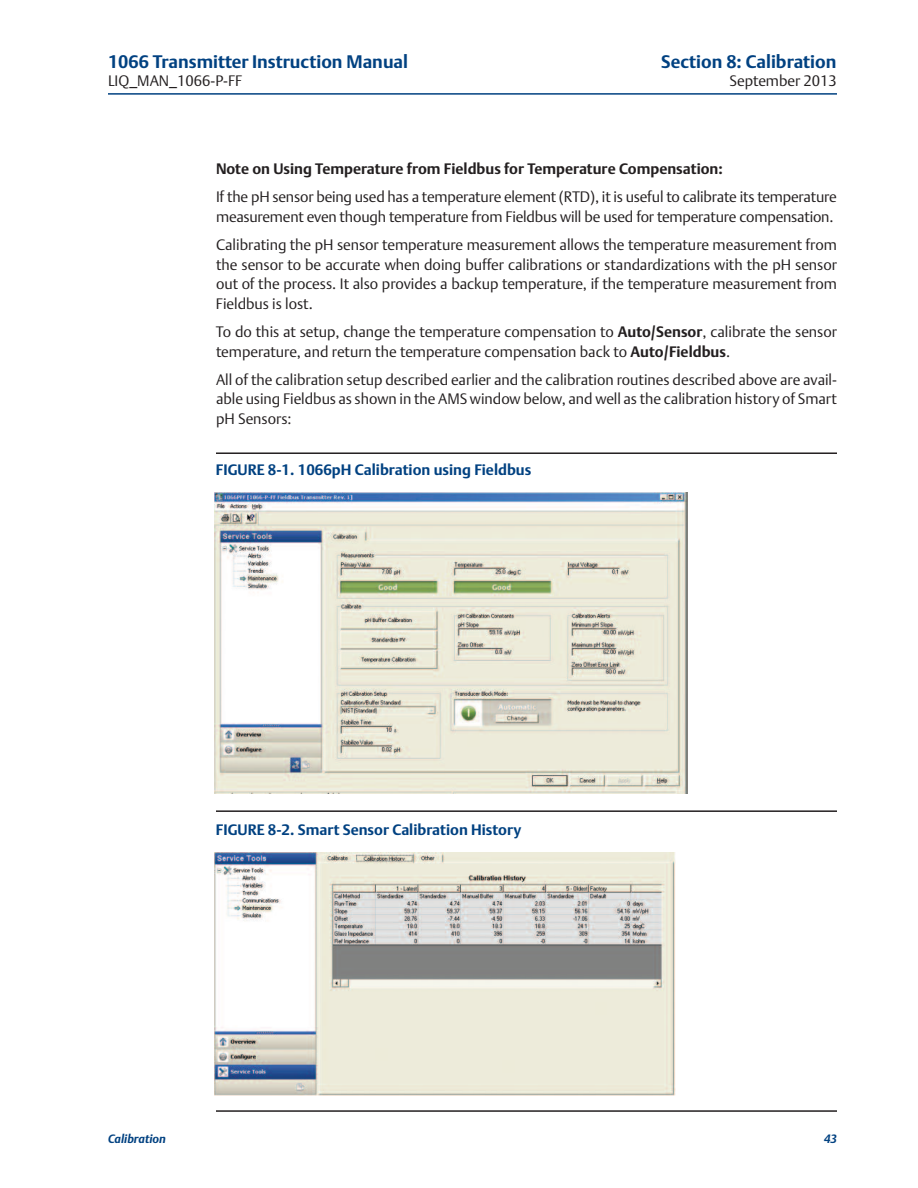
<style>
.page{position:relative;width:918px;height:1188px;background:#fff}
.page>*{position:absolute;margin:0;border:0;box-sizing:border-box;transform-origin:0 0}
.t1{font:700 18px "DTL Argo T";color:#014181}
.t2{font:15px/19.5px "DTL Argo T Light";letter-spacing:-.01em;color:#231f20}
.t3{font:700 15px "DTL Argo T";color:#014181}
.t4{font:700 15px "DTL Argo T";color:#231f20}
.t5{font:italic 700 12px "DTL Argo T";color:#014181}
.s1{font-family:"DTL Argo T";font-weight:700}
</style>
<div class="page">
<hr style="left:108px;top:93px;width:729px;height:2px;background:#014181">
<img style="left:215px;top:493px;width:473px;height:300px">
<hr style="left:216px;top:452px;width:621px;height:2px;background:#231f20">
<hr style="left:216px;top:810px;width:621px;height:2px;background:#231f20">
<img style="left:215px;top:852px;width:461px;height:243px">
<hr style="left:216px;top:1110px;width:621px;height:2px;background:#231f20">
<p class="t1" style="left:108px;top:51px;width:302px">1066 Transmitter Instruction Manual</p>
<p class="t1" style="left:661px;top:51px;width:177px">Section 8: Calibration</p>
<p class="t2" style="left:108px;top:71px;width:136px">LIQ_MAN_1066-P-FF</p>
<p class="t2" style="left:730px;top:71px;width:109px">September 2013</p>
<p class="t4" style="left:216px;top:160px;width:508px">Note on Using Temperature from Fieldbus for Temperature Compensation:</p>
<p class="t2" style="left:216px;top:187px;width:623px">If the pH sensor being used has a temperature element (RTD), it is useful to calibrate its temperature measurement even though temperature from Fieldbus will be used for temperature compensation.</p>
<p class="t2" style="left:216px;top:235px;width:623px;text-align:justify">Calibrating the pH sensor temperature measurement allows the temperature measurement from the sensor to be accurate when doing buffer calibrations or standardizations with the pH sensor out of the process. It also provides a backup temperature, if the temperature measurement from Fieldbus is lost.</p>
<p class="t2" style="left:216px;top:322px;width:623px">To do this at setup, change the temperature compensation to <span class="s1">Auto/Sensor</span>, calibrate the sensor temperature, and return the temperature compensation back to <span class="s1">Auto/Fieldbus</span>.</p>
<p class="t2" style="left:216px;top:370px;width:623px;text-align:justify">All of the calibration setup described earlier and the calibration routines described above are avail&shy;able using Fieldbus as shown in the AMS window below, and well as the calibration history of Smart pH Sensors:</p>
<p class="t3" style="left:216px;top:461px;width:317px">FIGURE 8-1. 1066pH Calibration using Fieldbus</p>
<p class="t3" style="left:216px;top:821px;width:307px">FIGURE 8-2. Smart Sensor Calibration History</p>
<p class="t5" style="left:108px;top:1132px;width:59px">Calibration</p>
<p class="t5" style="left:824px;top:1132px;width:14px">43</p>
</div>
